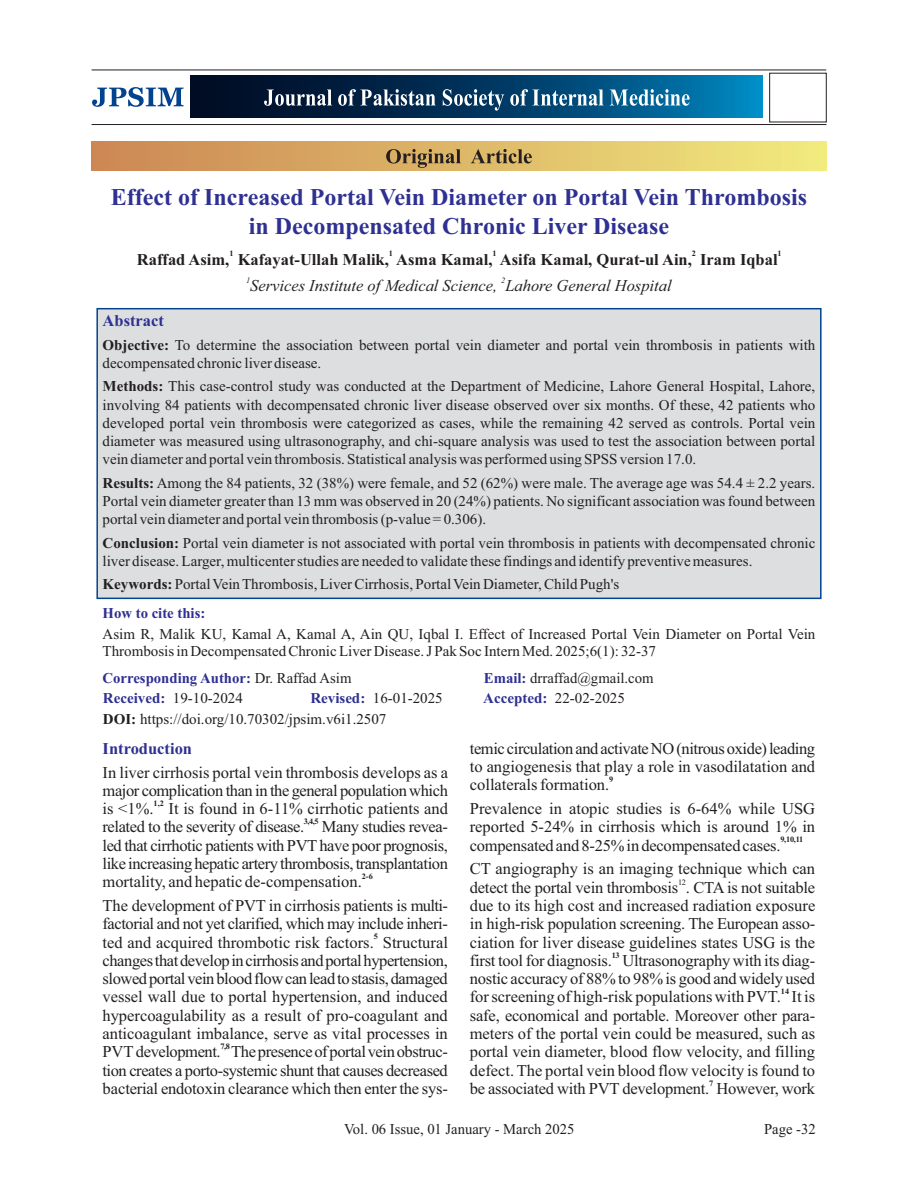
<style>
.page{position:relative;width:918px;height:1188px;background:#fff}
.page>*{position:absolute;margin:0;border:0;box-sizing:border-box;transform-origin:0 0}
.t1{font:700 24px/29.2px "Times New Roman";color:#2e3092;text-align:center}
.t2{font:16.5px/18.3px "Times New Roman";letter-spacing:-.01em;color:#231f20}
.t3{font:700 16.5px "Times New Roman";color:#231f20}
.t4{font:italic 16.5px "Times New Roman";color:#231f20}
.t5{font:700 16.5px "Times New Roman";color:#2e3092}
.t6{font:15px/18.3px "Times New Roman";color:#231f20}
.t7{font:700 15px "Times New Roman";color:#2e3092}
.t8{font:700 8.25px "Times New Roman";letter-spacing:-.025em;color:#231f20}
.t9{font:8.25px "Times New Roman";color:#231f20}
.t10{font:italic 8.25px "Times New Roman";color:#231f20}
.s1{font-weight:700}
.s2{font-weight:400;color:#231f20}
.s3{font-weight:700;color:#2e3092}
</style>
<div class="page">
<div style="left:96px;top:307px;width:726px;height:293px;background:#dddedf"></div>
<svg style="left:191px;top:76px;width:572px;height:42px;background:#003e67"></svg>
<hr style="left:92px;top:70px;width:734px;height:1px;background:#231f20">
<svg style="left:92px;top:87px;width:92px;height:20px"></svg>
<hr style="left:92px;top:124px;width:734px;height:1px;background:#231f20">
<div style="left:769px;top:73px;width:58px;height:49px;border:1px solid #231f20"></div>
<svg style="left:264px;top:89px;width:426px;height:22px;background:#406a89"></svg>
<div style="left:92px;top:142px;width:734px;height:29px;background:linear-gradient(to right,#cb8653,#f1ea7e)"></div>
<svg style="left:386px;top:149px;width:146px;height:19px;background:#ac8f55"></svg>
<h1 class="t1" style="left:111px;top:185px;width:698px">Effect of Increased Portal Vein Diameter on Portal Vein Thrombosis in Decompensated Chronic Liver Disease</h1>
<p class="t8" style="left:229px;top:251px;width:6px">1</p>
<p class="t8" style="left:389px;top:251px;width:6px">1</p>
<p class="t8" style="left:493px;top:251px;width:6px">1</p>
<p class="t8" style="left:692px;top:251px;width:6px">2</p>
<p class="t8" style="left:778px;top:251px;width:6px">1</p>
<p class="t3" style="left:137px;top:254px;width:642px">Raffad Asim, Kafayat-Ullah Malik, Asma Kamal, Asifa Kamal, Qurat-ul Ain, Iram Iqbal</p>
<p class="t10" style="left:246px;top:277px;width:6px">1</p>
<p class="t10" style="left:501px;top:277px;width:6px">2</p>
<p class="t4" style="left:250px;top:280px;width:423px">Services Institute of Medical Science, Lahore General Hospital</p>
<p class="t5" style="left:103px;top:315px;width:63px">Abstract</p>
<p class="t6" style="left:103px;top:337px;width:714px"><span class="s1">Objective:</span> To determine the association between portal vein diameter and portal vein thrombosis in patients with decompensated chronic liver disease.</p>
<p class="t6" style="left:103px;top:379px;width:714px;text-align:justify"><span class="s1">Methods:</span> This case-control study was conducted at the Department of Medicine, Lahore General Hospital, Lahore, involving 84 patients with decompensated chronic liver disease observed over six months. Of these, 42 patients who developed portal vein thrombosis were categorized as cases, while the remaining 42 served as controls. Portal vein diameter was measured using ultrasonography, and chi-square analysis was used to test the association between portal vein diameter and portal vein thrombosis. Statistical analysis was performed using SPSS version 17.0.</p>
<p class="t6" style="left:103px;top:475px;width:714px;text-align:justify"><span class="s1">Results:</span> Among the 84 patients, 32 (38%) were female, and 52 (62%) were male. The average age was 54.4 ± 2.2 years.<br>Portal vein diameter greater than 13 mm was observed in 20 (24%) patients. No significant association was found between portal vein diameter and portal vein thrombosis (p-value = 0.306).</p>
<p class="t6" style="left:103px;top:535px;width:714px"><span class="s1">Conclusion:</span> Portal vein diameter is not associated with portal vein thrombosis in patients with decompensated chronic liver disease. Larger, multicenter studies are needed to validate these findings and identify preventive measures.</p>
<p class="t6" style="left:103px;top:576px;width:518px"><span class="s1">Keywords:</span>Portal Vein Thrombosis, Liver Cirrhosis, Portal Vein Diameter, Child Pugh's</p>
<p class="t7" style="left:103px;top:608px;width:104px">How to cite this:</p>
<p class="t6" style="left:103px;top:627px;width:714px;line-height:16.6px">Asim R, Malik KU, Kamal A, Kamal A, Ain QU, Iqbal I. Effect of Increased Portal Vein Diameter on Portal Vein<br>Thrombosis in Decompensated Chronic Liver Disease. J Pak Soc Intern Med. 2025;6(1): 32-37</p>
<p class="t7" style="left:103px;top:673px;width:250px">Corresponding Author: <span class="s2">Dr. Raffad Asim</span></p>
<p class="t6" style="left:484px;top:670px;width:171px"><span class="s3">Email:</span> drraffad@gmail.com</p>
<p class="t6" style="left:103px;top:712px;width:285px"><span class="s1">DOI:</span> https://doi.org/10.70302/jpsim.v6i1.2507</p>
<p class="t6" style="left:103px;top:690px;width:141px"><span class="s3">Received:</span> 19-10-2024</p>
<p class="t6" style="left:310px;top:690px;width:134px"><span class="s3">Revised:</span> 16-01-2025</p>
<p class="t6" style="left:483px;top:690px;width:143px"><span class="s3">Accepted:</span> 22-02-2025</p>
<p class="t5" style="left:103px;top:743px;width:91px">Introduction</p>
<p class="t2" style="left:103px;top:765px;width:347px">In liver cirrhosis portal vein thrombosis develops as a major complication than in the general population which</p>
<p class="t8" style="left:154px;top:800px;width:12px">1,2</p>
<p class="t2" style="left:103px;top:801px;width:347px">is &lt;1%. It is found in 6-11% cirrhotic patients and</p>
<p class="t8" style="left:304px;top:819px;width:16px">3,4,5</p>
<p class="t2" style="left:103px;top:819px;width:347px;text-align:justify">related to the severity of disease. Many studies revea&shy;led that cirrhotic patients with PVT have poor prognosis, like increasing hepatic artery thrombosis,transplantation</p>
<p class="t8" style="left:362px;top:873px;width:12px">2-6</p>
<p class="t2" style="left:103px;top:872px;width:347px;line-height:23.7px">mortality, and hepatic de-compensation.<br>The development of PVT in cirrhosis patients is multi-</p>
<p class="t2" style="left:103px;top:916px;width:347px">factorial and not yet clarified, which may include inheri-</p>
<p class="t8" style="left:374px;top:934px;width:6px">5</p>
<p class="t2" style="left:102px;top:935px;width:347px;text-align:justify">ted and acquired thrombotic risk factors. Structural changesthatdevelopincirrhosisandportalhypertension, slowedportalveinbloodflowcanleadtostasis,damaged vessel wall due to portal hypertension, and induced hypercoagulability as a result of pro-coagulant and anticoagulant imbalance, serve as vital processes in</p>
<p class="t8" style="left:220px;top:1043px;width:11px">7,8</p>
<p class="t2" style="left:102px;top:1044px;width:347px;text-align:justify">PVT development. Thepresenceofportalveinobstruc&shy;tion creates a porto-systemic shunt that causes decreased bacterial endotoxin clearance which then enter the sys-</p>
<p class="t2" style="left:470px;top:741px;width:347px">temic circulation and activateNO(nitrous oxide)leading to angiogenesis that play a role in vasodilatation and</p>
<p class="t8" style="left:609px;top:777px;width:6px">9</p>
<p class="t2" style="left:470px;top:775px;width:347px;line-height:23.7px">collaterals formation.<br>Prevalence in atopic studies is 6-64% while USG</p>
<p class="t2" style="left:470px;top:819px;width:347px">reported 5-24% in cirrhosis which is around 1% in</p>
<p class="t8" style="left:780px;top:837px;width:25px">9,10,11</p>
<p class="t2" style="left:470px;top:835px;width:347px;line-height:23.7px">compensated and8-25%in decompensatedcases.<br>CT angiography is an imaging technique which can</p>
<p class="t9" style="left:678px;top:879px;width:10px">12</p>
<p class="t2" style="left:470px;top:880px;width:347px;text-align:justify">detect the portal vein thrombosis . CTA is not suitable due to its high cost and increased radiation exposure in high-risk population screening. The European asso&shy;ciation for liver disease guidelines states USG is the</p>
<p class="t8" style="left:612px;top:952px;width:10px">13</p>
<p class="t2" style="left:470px;top:953px;width:347px">first tool for diagnosis. Ultrasonography with its diag&shy;nostic accuracy of 88% to 98% is good and widely used</p>
<p class="t8" style="left:781px;top:989px;width:10px">14</p>
<p class="t2" style="left:470px;top:989px;width:347px;text-align:justify">for screening of high-risk populations with PVT. It is safe, economical and portable. Moreover other para&shy;meters of the portal vein could be measured, such as portal vein diameter, blood flow velocity, and filling defect. The portal vein blood flow velocity is found to</p>
<p class="t8" style="left:709px;top:1080px;width:6px">7</p>
<p class="t2" style="left:470px;top:1081px;width:347px">be associated with PVT development. However, work</p>
<p class="t6" style="left:344px;top:1121px;width:232px">Vol. 06 Issue, 01 January - March 2025</p>
<p class="t6" style="left:764px;top:1121px;width:53px">Page -32</p>
</div>
